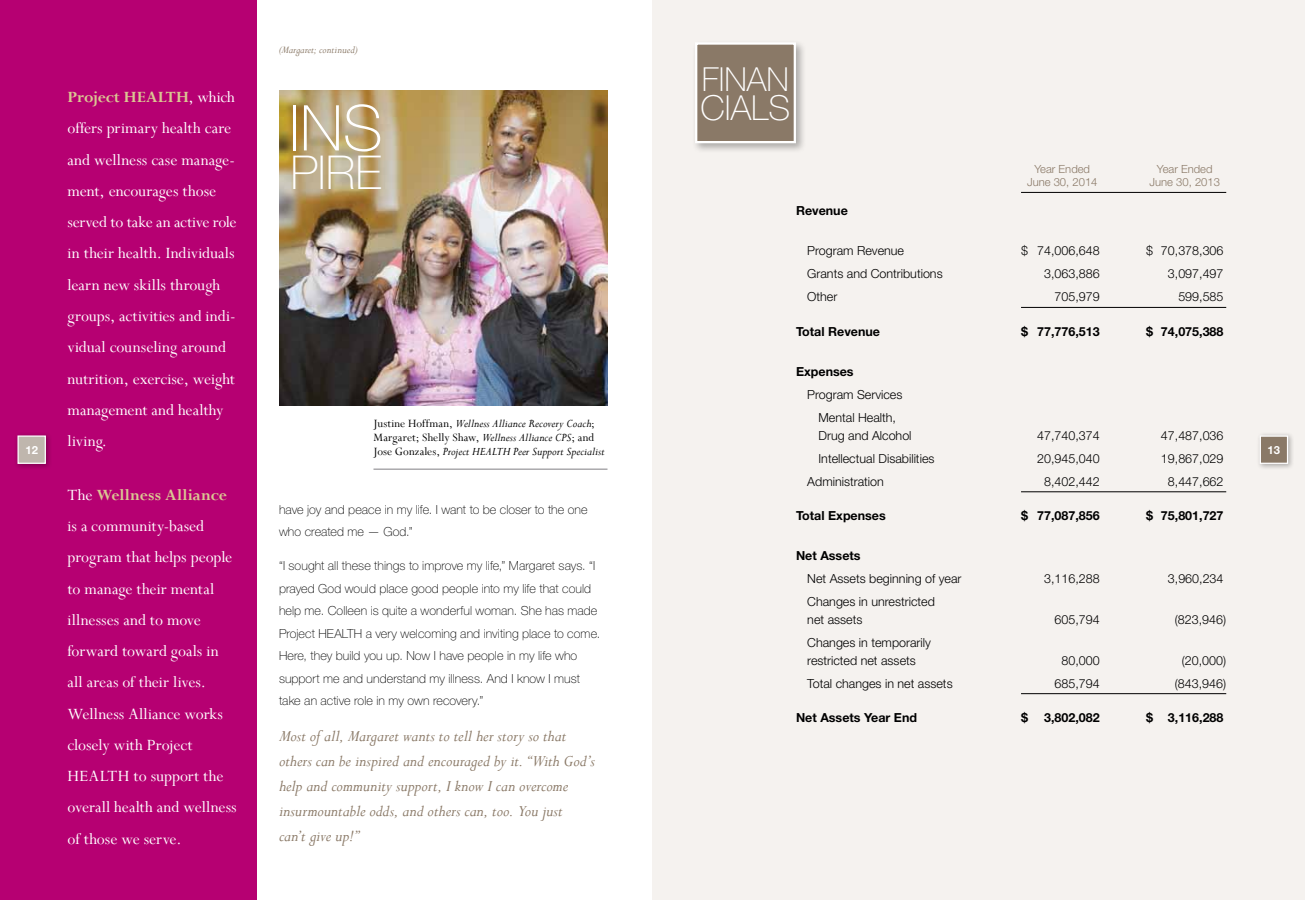
<style>
.page{position:relative;width:1305px;height:900px;background:#fff}
.page>*{position:absolute;margin:0;border:0;box-sizing:border-box;transform-origin:0 0}
.t1{font:100 63.25px "Helvetica Neue LT Std";color:#fff}
.t2{font:100 46.75px "Helvetica Neue LT Std";color:#fff}
.t3{font:100 34.5px "Helvetica Neue LT Std";color:#fff}
.t4{font:100 33.12px "Helvetica Neue LT Std";color:#fff}
.t5{font:17.5px/31.2px "Perpetua";color:#fff}
.t6{font:italic 17.5px/25px "Perpetua";color:#8a7967}
.t7{font:300 12.5px/17.5px "Helvetica Neue LT Std";color:#000}
.t8{font:100 12.5px/22.5px "Helvetica Neue LT Std";letter-spacing:.005em;color:#000}
.t9{font:italic 12.5px/13.8px "Perpetua";letter-spacing:.005em;color:#000}
.t10{font:700 12.5px "Helvetica Neue LT Std";color:#000}
.t11{font:300 11.25px "Helvetica Neue LT Std";color:#8a7967}
.t12{font:italic 11.25px "Perpetua";color:#8a7967}
.t13{font:700 11.25px "Helvetica Neue LT Std";color:#fff}
.s1{font-weight:700;color:#dac792}
.s2{font-style:normal}
</style>
<div class="page">
<div style="left:652px;top:0;width:653px;height:900px;background:#f5f2ef"></div>
<div style="left:0;top:0;width:256px;height:900px;background:#b60072"></div>
<div style="left:14px;top:432px;width:38px;height:38px;background:#000;opacity:.3"></div>
<div style="left:17px;top:435px;width:29px;height:29px;background:#bfb6ad;border:1px solid #fff"></div>
<div style="left:1256px;top:432px;width:39px;height:38px;background:#000;opacity:.3"></div>
<div style="left:1260px;top:435px;width:28px;height:29px;background:#8a7967;border:1px solid #fff"></div>
<img style="left:279px;top:90px;width:329px;height:316px">
<hr style="left:373px;top:469px;width:234px;height:1px;background:#807f83">
<div style="left:692px;top:39px;width:115px;height:115px;background:#000;opacity:.3"></div>
<div style="left:695px;top:42px;width:101px;height:101px;background:#8a7967;border:2px solid #fff"></div>
<hr style="left:1021px;top:192px;width:205px;height:1px;background:#000">
<hr style="left:1021px;top:307px;width:205px;height:1px;background:#000">
<hr style="left:1021px;top:491px;width:205px;height:1px;background:#000">
<hr style="left:1021px;top:693px;width:205px;height:1px;background:#000">
<p class="t12" style="left:279px;top:43px;width:80px">(Margaret; continued)</p>
<h3 class="t4" style="left:702px;top:60px;width:89px">FINAN</h3>
<h3 class="t3" style="left:701px;top:88px;width:91px">CIALS</h3>
<p class="t5" style="left:67px;top:81px;width:171px"><span class="s1">Project HEALTH</span>, which offers primary health care and wellness case manage&shy;ment, encourages those served to take an active role in their health. Individuals learn new skills through groups, activities and indi&shy;vidual counseling around nutrition, exercise, weight management and healthy living.</p>
<p class="t5" style="left:67px;top:479px;width:171px">The <span class="s1">Wellness Alliance </span>is a community-based program that helps people to manage their mental illnesses and to move forward toward goals in all areas of their lives.<br>Wellness Alliance works closely with Project<br>HEALTH to support the overall health and wellness of those we serve.</p>
<h1 class="t1" style="left:289px;top:92px;width:95px">INS</h1>
<h2 class="t2" style="left:290px;top:146px;width:93px">PIRE</h2>
<p class="t11" style="left:1034px;top:162px;width:57px">Year Ended</p>
<p class="t11" style="left:1157px;top:162px;width:57px">Year Ended</p>
<p class="t11" style="left:1027px;top:176px;width:72px">June 30, 2014</p>
<p class="t11" style="left:1150px;top:176px;width:72px">June 30, 2013</p>
<p class="t10" style="left:796px;top:203px;width:53px">Revenue</p>
<p class="t7" style="left:807px;top:242px;width:98px">Program Revenue</p>
<p class="t7" style="left:1021px;top:242px;width:80px">$ 74,006,648</p>
<p class="t7" style="left:1146px;top:242px;width:79px">$ 70,378,306</p>
<p class="t7" style="left:807px;top:265px;width:137px">Grants and Contributions</p>
<p class="t7" style="left:1044px;top:265px;width:57px">3,063,886</p>
<p class="t7" style="left:1168px;top:265px;width:57px">3,097,497</p>
<p class="t7" style="left:807px;top:288px;width:32px">Other</p>
<p class="t7" style="left:1055px;top:288px;width:47px">705,979</p>
<p class="t7" style="left:1178px;top:288px;width:47px">599,585</p>
<p class="t10" style="left:796px;top:324px;width:86px">Total Revenue</p>
<p class="t10" style="left:1021px;top:324px;width:80px">$ 77,776,513</p>
<p class="t10" style="left:1146px;top:324px;width:79px">$ 74,075,388</p>
<p class="t10" style="left:796px;top:364px;width:59px">Expenses</p>
<p class="t7" style="left:807px;top:383px;width:97px;line-height:23.1px;text-align:center">Program Services<br>Mental Health,</p>
<p class="t7" style="left:819px;top:426px;width:95px">Drug and Alcohol</p>
<p class="t7" style="left:1037px;top:426px;width:64px">47,740,374</p>
<p class="t7" style="left:1161px;top:426px;width:64px">47,487,036</p>
<p class="t7" style="left:819px;top:449px;width:117px">Intellectual Disabilities</p>
<p class="t7" style="left:1037px;top:449px;width:64px">20,945,040</p>
<p class="t7" style="left:1161px;top:449px;width:64px">19,867,029</p>
<p class="t7" style="left:807px;top:472px;width:78px">Administration</p>
<p class="t7" style="left:1044px;top:472px;width:57px">8,402,442</p>
<p class="t7" style="left:1168px;top:472px;width:57px">8,447,662</p>
<p class="t10" style="left:796px;top:508px;width:91px">Total Expenses</p>
<p class="t10" style="left:1021px;top:508px;width:80px">$ 77,087,856</p>
<p class="t10" style="left:1146px;top:508px;width:79px">$ 75,801,727</p>
<p class="t10" style="left:796px;top:548px;width:66px">Net Assets</p>
<p class="t7" style="left:807px;top:570px;width:156px">Net Assets beginning of year</p>
<p class="t7" style="left:1044px;top:570px;width:57px">3,116,288</p>
<p class="t7" style="left:1168px;top:570px;width:57px">3,960,234</p>
<p class="t7" style="left:807px;top:593px;width:129px">Changes in unrestricted net assets</p>
<p class="t9" style="left:373px;top:417px;width:233px"><span class="s2">Justine Hoffman,</span> Wellness Alliance Recovery Coach<span class="s2">;<br>Margaret; Shelly Shaw,</span> Wellness Alliance CPS<span class="s2">; and<br>Jose Gonzales,</span> Project HEALTH Peer Support Specialist</p>
<p class="t13" style="left:25px;top:443px;width:14px">12</p>
<p class="t13" style="left:1268px;top:443px;width:14px">13</p>
<p class="t8" style="left:279px;top:498px;width:310px">have joy and peace in my life. I want to be closer to the one who created me — God.”</p>
<p class="t8" style="left:279px;top:554px;width:323px">“I sought all these things to improve my life,” Margaret says. “I prayed God would place good people into my life that could help me. Colleen is quite a wonderful woman. She has made Project HEALTH a very welcoming and inviting place to come.<br>Here, they build you up. Now I have people in my life who support me and understand my illness. And I know I must take an active role in my own recovery.”</p>
<p class="t6" style="left:279px;top:723px;width:317px">Most of all, Margaret wants to tell her story so that others can be inspired and encouraged by it. “With God’s help and community support, I know I can overcome insurmountable odds, and others can, too. You just<br>can’t give up!”</p>
<p class="t7" style="left:1055px;top:611px;width:47px">605,794</p>
<p class="t7" style="left:1175px;top:611px;width:53px">(823,946)</p>
<p class="t7" style="left:807px;top:634px;width:125px">Changes in temporarily restricted net assets</p>
<p class="t7" style="left:1062px;top:651px;width:40px">80,000</p>
<p class="t7" style="left:1182px;top:651px;width:46px">(20,000)</p>
<p class="t7" style="left:807px;top:674px;width:147px">Total changes in net assets</p>
<p class="t7" style="left:1055px;top:674px;width:47px">685,794</p>
<p class="t7" style="left:1175px;top:674px;width:53px">(843,946)</p>
<p class="t10" style="left:796px;top:710px;width:123px">Net Assets Year End</p>
<p class="t10" style="left:1021px;top:710px;width:8px">$</p>
<p class="t10" style="left:1044px;top:710px;width:57px">3,802,082</p>
<p class="t10" style="left:1146px;top:710px;width:79px">$ 3,116,288</p>
</div>
